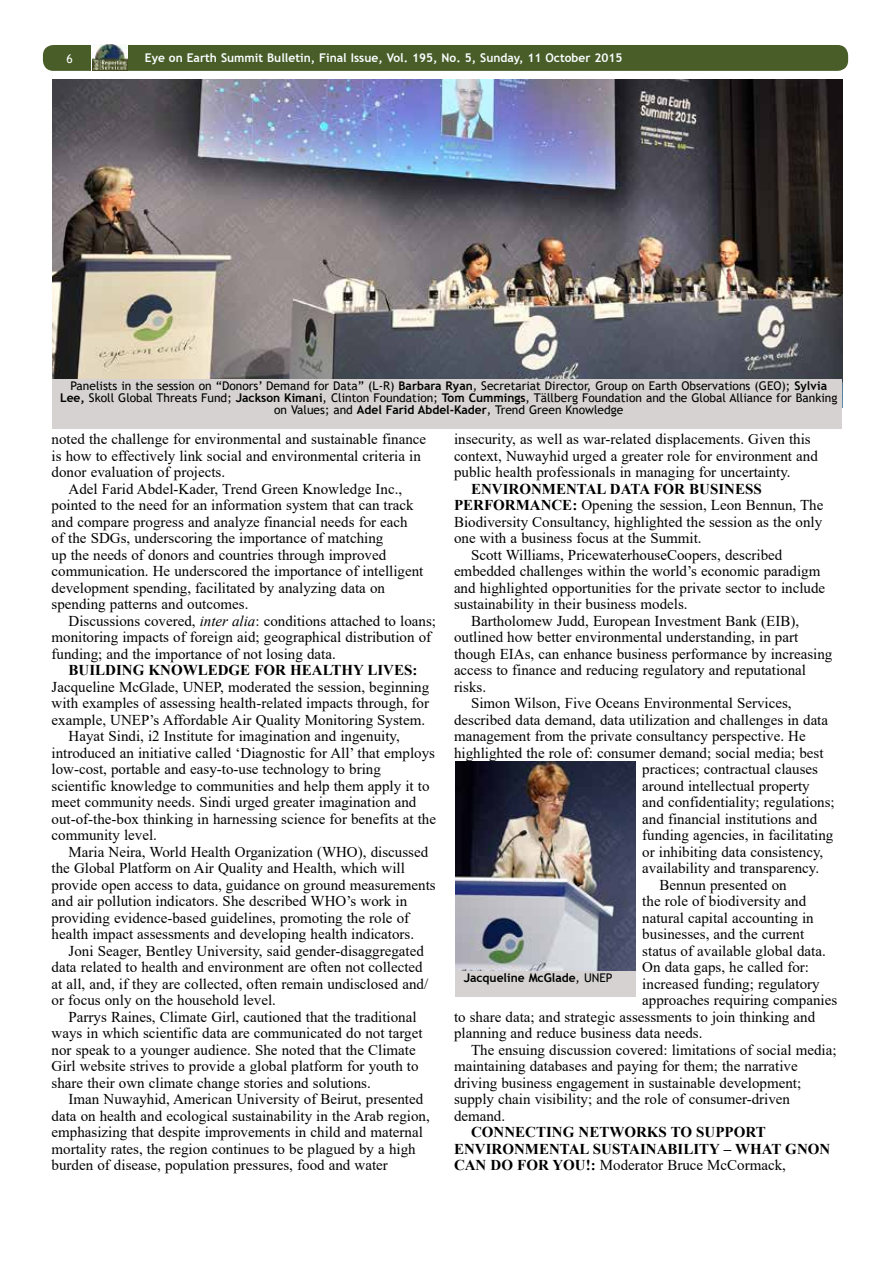
<style>
.page{position:relative;width:893px;height:1263px;background:#fff}
.page>*{position:absolute;margin:0;border:0;box-sizing:border-box;transform-origin:0 0}
.t1{font:15px/16.5px "Times New Roman";color:#000}
.t2{font:700 15px/16.5px "Times New Roman";color:#000}
.t3{font:12px/12px "Trebuchet MS";color:#000;text-align:center}
.t4{font:700 12px "Trebuchet MS";color:#fafdff}
.t5{font:700 12px "Trebuchet MS";color:#000}
.t6{font:12px "Trebuchet MS";color:#fff}
.s1{font-weight:700}
.s2{font-style:italic}
.s3{font-weight:400}
</style>
<div class="page">
<div style="left:43px;top:45px;width:805px;height:26px;background:#485d27;border-radius:10px"></div>
<svg style="left:91px;top:45px;width:37px;height:26px"></svg>
<img style="left:92px;top:44px;width:35px;height:27px">
<img style="left:53px;top:80px;width:789px;height:299px">
<div style="left:53px;top:379px;width:789px;height:50px;background:#d6d2d1"></div>
<img style="left:455px;top:761px;width:181px;height:210px">
<div style="left:455px;top:971px;width:181px;height:26px;background:#d6d2d1"></div>
<p class="t6" style="left:67px;top:51px;width:8px">6</p>
<p class="t4" style="left:145px;top:50px;width:479px">Eye on Earth Summit Bulletin, Final Issue, Vol. 195, No. 5, Sunday, 11 October 2015</p>
<p class="t3" style="left:60px;top:379px;width:779px">Panelists in the session on “Donors’ Demand for Data” (L-R) <span class="s1">Barbara Ryan</span>, Secretariat Director, Group on Earth Observations (GEO); <span class="s1">Sylvia<br>Lee,</span> Skoll Global Threats Fund; <span class="s1">Jackson Kimani</span>, Clinton Foundation; <span class="s1">Tom Cummings</span>, Tällberg Foundation and the Global Alliance for Banking on Values; and <span class="s1">Adel Farid Abdel-Kader</span>, Trend Green Knowledge</p>
<p class="t1" style="left:52px;top:431px;width:376px">noted the challenge for environmental and sustainable finance</p>
<p class="t1" style="left:52px;top:447px;width:371px">is how to effectively link social and environmental criteria in</p>
<p class="t1" style="left:52px;top:464px;width:175px">donor evaluation of projects.</p>
<p class="t1" style="left:69px;top:480px;width:335px">Adel Farid Abdel-Kader, Trend Green Knowledge Inc.,</p>
<p class="t1" style="left:52px;top:497px;width:363px">pointed to the need for an information system that can track</p>
<p class="t1" style="left:52px;top:513px;width:358px">and compare progress and analyze financial needs for each</p>
<p class="t1" style="left:52px;top:530px;width:333px">of the SDGs, underscoring the importance of matching</p>
<p class="t1" style="left:52px;top:546px;width:336px">up the needs of donors and countries through improved</p>
<p class="t1" style="left:52px;top:563px;width:373px">communication. He underscored the importance of intelligent</p>
<p class="t1" style="left:52px;top:579px;width:335px">development spending, facilitated by analyzing data on</p>
<p class="t1" style="left:52px;top:596px;width:198px">spending patterns and outcomes.</p>
<p class="t1" style="left:69px;top:612px;width:369px">Discussions covered, <span class="s2">inter alia</span>: conditions attached to loans;</p>
<p class="t1" style="left:52px;top:629px;width:381px">monitoring impacts of foreign aid; geographical distribution of</p>
<p class="t1" style="left:52px;top:645px;width:286px">funding; and the importance of not losing data.</p>
<p class="t2" style="left:69px;top:662px;width:350px">BUILDING KNOWLEDGE FOR HEALTHY LIVES:</p>
<p class="t1" style="left:52px;top:678px;width:379px">Jacqueline McGlade, UNEP, moderated the session, beginning</p>
<p class="t1" style="left:52px;top:695px;width:379px">with examples of assessing health-related impacts through, for</p>
<p class="t1" style="left:52px;top:711px;width:375px">example, UNEP’s Affordable Air Quality Monitoring System.</p>
<p class="t1" style="left:69px;top:728px;width:333px">Hayat Sindi, i2 Institute for imagination and ingenuity,</p>
<p class="t1" style="left:52px;top:744px;width:385px">introduced an initiative called ‘Diagnostic for All’ that employs</p>
<p class="t1" style="left:52px;top:761px;width:331px">low-cost, portable and easy-to-use technology to bring</p>
<p class="t1" style="left:52px;top:777px;width:379px">scientific knowledge to communities and help them apply it to</p>
<p class="t1" style="left:52px;top:794px;width:366px">meet community needs. Sindi urged greater imagination and</p>
<p class="t1" style="left:52px;top:810px;width:386px">out-of-the-box thinking in harnessing science for benefits at the</p>
<p class="t1" style="left:52px;top:827px;width:107px">community level.</p>
<p class="t1" style="left:69px;top:843px;width:361px">Maria Neira, World Health Organization (WHO), discussed</p>
<p class="t1" style="left:52px;top:860px;width:355px">the Global Platform on Air Quality and Health, which will</p>
<p class="t1" style="left:52px;top:876px;width:386px">provide open access to data, guidance on ground measurements</p>
<p class="t1" style="left:52px;top:893px;width:357px">and air pollution indicators. She described WHO’s work in</p>
<p class="t1" style="left:52px;top:909px;width:359px">providing evidence-based guidelines, promoting the role of</p>
<p class="t1" style="left:52px;top:926px;width:364px">health impact assessments and developing health indicators.</p>
<p class="t1" style="left:69px;top:942px;width:357px">Joni Seager, Bentley University, said gender-disaggregated</p>
<p class="t1" style="left:52px;top:959px;width:373px">data related to health and environment are often not collected</p>
<p class="t1" style="left:52px;top:975px;width:378px">at all, and, if they are collected, often remain undisclosed and/</p>
<p class="t1" style="left:52px;top:992px;width:226px">or focus only on the household level.</p>
<p class="t1" style="left:69px;top:1008px;width:349px">Parrys Raines, Climate Girl, cautioned that the traditional</p>
<p class="t1" style="left:52px;top:1025px;width:372px">ways in which scientific data are communicated do not target</p>
<p class="t1" style="left:52px;top:1041px;width:366px">nor speak to a younger audience. She noted that the Climate</p>
<p class="t1" style="left:52px;top:1058px;width:369px">Girl website strives to provide a global platform for youth to</p>
<p class="t1" style="left:52px;top:1074px;width:321px">share their own climate change stories and solutions.</p>
<p class="t1" style="left:69px;top:1091px;width:356px">Iman Nuwayhid, American University of Beirut, presented</p>
<p class="t1" style="left:52px;top:1107px;width:380px">data on health and ecological sustainability in the Arab region,</p>
<p class="t1" style="left:52px;top:1124px;width:373px">emphasizing that despite improvements in child and maternal</p>
<p class="t1" style="left:52px;top:1140px;width:366px">mortality rates, the region continues to be plagued by a high</p>
<p class="t1" style="left:52px;top:1157px;width:338px">burden of disease, population pressures, food and water</p>
<p class="t1" style="left:454px;top:431px;width:365px">insecurity, as well as war-related displacements. Given this context, Nuwayhid urged a greater role for environment and public health professionals in managing for uncertainty.</p>
<p class="t2" style="left:471px;top:480px;width:292px">ENVIRONMENTAL DATA FOR BUSINESS</p>
<p class="t1" style="left:454px;top:497px;width:371px"><span class="s1">PERFORMANCE:</span> Opening the session, Leon Bennun, The</p>
<p class="t1" style="left:454px;top:513px;width:370px">Biodiversity Consultancy, highlighted the session as the only</p>
<p class="t1" style="left:454px;top:530px;width:249px">one with a business focus at the Summit.</p>
<p class="t1" style="left:471px;top:546px;width:313px">Scott Williams, PricewaterhouseCoopers, described</p>
<p class="t1" style="left:454px;top:563px;width:368px">embedded challenges within the world’s economic paradigm</p>
<p class="t1" style="left:454px;top:579px;width:373px">and highlighted opportunities for the private sector to include</p>
<p class="t1" style="left:454px;top:596px;width:235px">sustainability in their business models.</p>
<p class="t1" style="left:471px;top:612px;width:330px">Bartholomew Judd, European Investment Bank (EIB),</p>
<p class="t1" style="left:454px;top:629px;width:346px">outlined how better environmental understanding, in part</p>
<p class="t1" style="left:454px;top:645px;width:380px">though EIAs, can enhance business performance by increasing</p>
<p class="t1" style="left:454px;top:662px;width:354px">access to finance and reducing regulatory and reputational</p>
<p class="t1" style="left:454px;top:678px;width:34px">risks.</p>
<p class="t1" style="left:471px;top:695px;width:322px">Simon Wilson, Five Oceans Environmental Services,</p>
<p class="t1" style="left:454px;top:711px;width:376px">described data demand, data utilization and challenges in data</p>
<p class="t1" style="left:454px;top:728px;width:353px">management from the private consultancy perspective. He</p>
<p class="t1" style="left:454px;top:744px;width:371px">highlighted the role of: consumer demand; social media; best</p>
<p class="t1" style="left:642px;top:761px;width:177px">practices; contractual clauses</p>
<p class="t1" style="left:642px;top:777px;width:169px">around intellectual property</p>
<p class="t1" style="left:642px;top:794px;width:194px">and confidentiality; regulations;</p>
<p class="t1" style="left:642px;top:810px;width:176px">and financial institutions and</p>
<p class="t1" style="left:642px;top:827px;width:193px">funding agencies, in facilitating</p>
<p class="t1" style="left:642px;top:843px;width:182px">or inhibiting data consistency,</p>
<p class="t1" style="left:642px;top:860px;width:178px">availability and transparency.</p>
<p class="t1" style="left:659px;top:876px;width:129px">Bennun presented on</p>
<p class="t1" style="left:642px;top:893px;width:165px">the role of biodiversity and</p>
<p class="t1" style="left:642px;top:909px;width:173px">natural capital accounting in</p>
<p class="t1" style="left:642px;top:926px;width:163px">businesses, and the current</p>
<p class="t1" style="left:642px;top:942px;width:185px">status of available global data.</p>
<p class="t1" style="left:642px;top:959px;width:168px">On data gaps, he called for:</p>
<p class="t1" style="left:642px;top:975px;width:179px">increased funding; regulatory</p>
<p class="t1" style="left:642px;top:992px;width:196px">approaches requiring companies</p>
<p class="t1" style="left:454px;top:1008px;width:363px">to share data; and strategic assessments to join thinking and</p>
<p class="t1" style="left:454px;top:1025px;width:250px">planning and reduce business data needs.</p>
<p class="t1" style="left:471px;top:1041px;width:367px">The ensuing discussion covered: limitations of social media;</p>
<p class="t1" style="left:454px;top:1058px;width:345px">maintaining databases and paying for them; the narrative</p>
<p class="t1" style="left:454px;top:1074px;width:349px">driving business engagement in sustainable development;</p>
<p class="t1" style="left:454px;top:1091px;width:338px">supply chain visibility; and the role of consumer-driven</p>
<p class="t1" style="left:454px;top:1107px;width:53px">demand.</p>
<p class="t2" style="left:454px;top:1124px;width:378px;text-indent:17px">CONNECTING NETWORKS TO SUPPORT<br>ENVIRONMENTAL SUSTAINABILITY – WHAT GNON<br>CAN DO FOR YOU!: <span class="s3">Moderator Bruce McCormack,</span></p>
<p class="t5" style="left:464px;top:970px;width:150px">Jacqueline McGlade<span class="s3">, UNEP</span></p>
</div>
